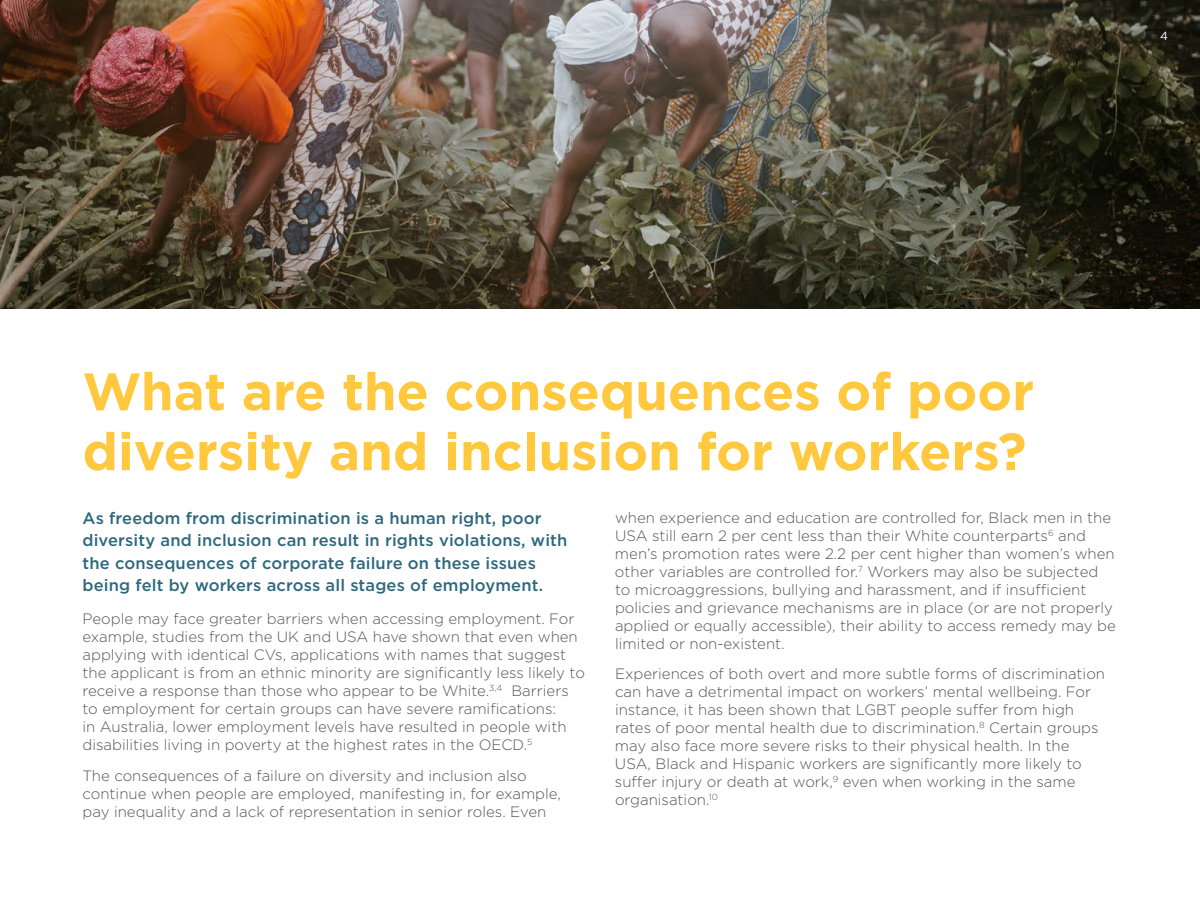
<style>
.page{position:relative;width:1200px;height:900px;background:#fff}
.page>*{position:absolute;margin:0;border:0;box-sizing:border-box;transform-origin:0 0}
.t1{font:700 52.5px/60px "Gotham";color:#ffc83e}
.t2{font:500 16.5px/22.5px "Gotham";letter-spacing:.01em;color:#2d687d}
.t3{font:300 15px/18px "Gotham";color:#565656}
.t4{font:11.85px "Gotham";color:#fff}
</style>
<div class="page">
<img style="left:0;top:0;width:1200px;height:309px">
<p class="t4" style="left:1160px;top:28px;width:9px">4</p>
<h1 class="t1" style="left:82px;top:361px;width:953px">What are the consequences of poor diversity and inclusion for workers?</h1>
<p class="t2" style="left:82px;top:506px;width:486px">As freedom from discrimination is a human right, poor diversity and inclusion can result in rights violations, with the consequences of corporate failure on these issues being felt by workers across all stages of employment.</p>
<p class="t3" style="left:82px;top:610px;width:504px">People may face greater barriers when accessing employment. For example, studies from the UK and USA have shown that even when applying with identical CVs, applications with names that suggest the applicant is from an ethnic minority are significantly less likely to receive a response than those who appear to be White.<sup>3,4</sup> Barriers to employment for certain groups can have severe ramifications:<br>in Australia, lower employment levels have resulted in people with disabilities living in poverty at the highest rates in the OECD.<sup>5</sup></p>
<p class="t3" style="left:82px;top:766px;width:480px">The consequences of a failure on diversity and inclusion also continue when people are employed, manifesting in, for example, pay inequality and a lack of representation in senior roles. Even</p>
<p class="t3" style="left:615px;top:508px;width:502px">when experience and education are controlled for, Black men in the USA still earn 2 per cent less than their White counterparts<sup>6</sup> and men’s promotion rates were 2.2 per cent higher than women’s when other variables are controlled for.<sup>7</sup> Workers may also be subjected to microaggressions, bullying and harassment, and if insufficient policies and grievance mechanisms are in place (or are not properly applied or equally accessible), their ability to access remedy may be limited or non-existent.</p>
<p class="t3" style="left:615px;top:665px;width:492px">Experiences of both overt and more subtle forms of discrimination can have a detrimental impact on workers’ mental wellbeing. For instance, it has been shown that LGBT people suffer from high rates of poor mental health due to discrimination.<sup>8</sup> Certain groups may also face more severe risks to their physical health. In the USA, Black and Hispanic workers are significantly more likely to suffer injury or death at work,<sup>9</sup> even when working in the same organisation.<sup>10</sup></p>
</div>
